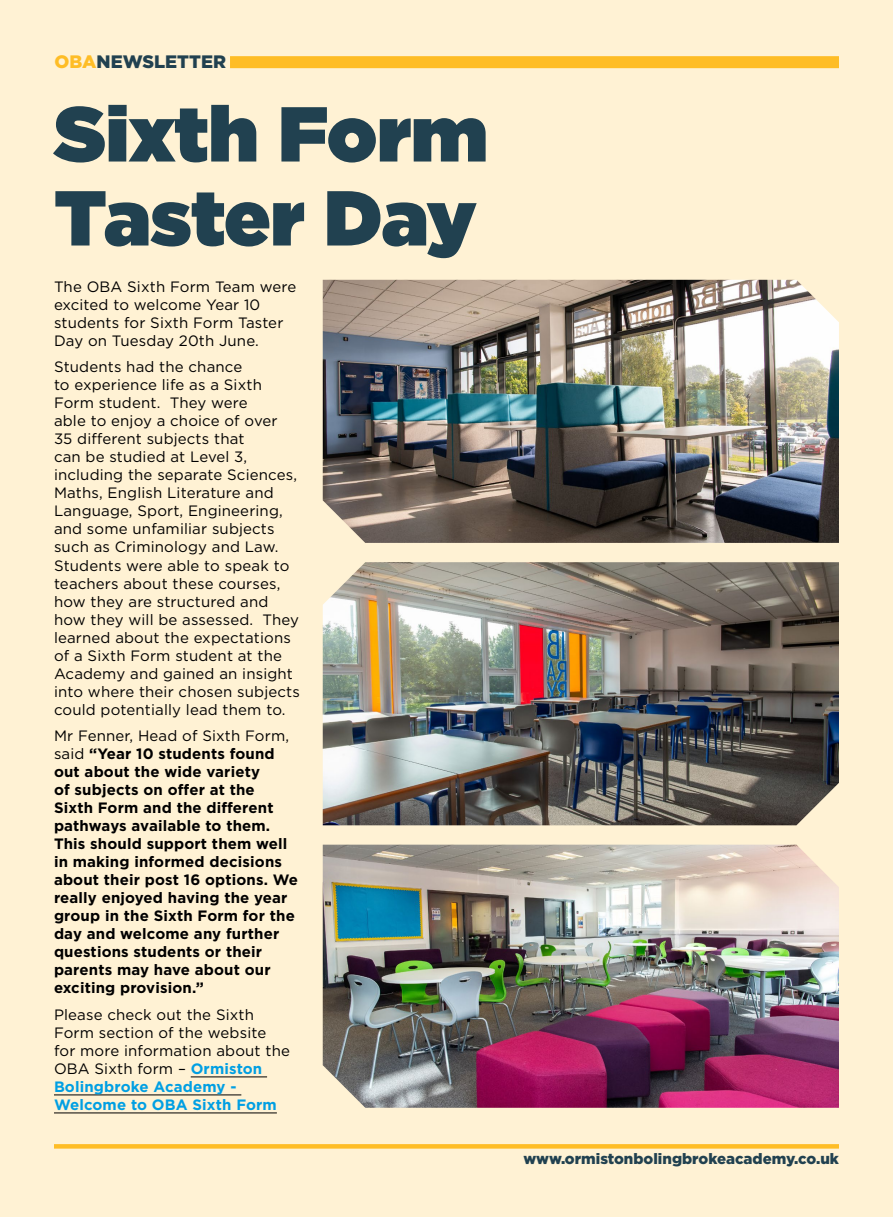
<style>
.page{position:relative;width:893px;height:1217px;background:#fff}
.page>*{position:absolute;margin:0;border:0;box-sizing:border-box;transform-origin:0 0}
.t1{font:900 77.55px/83.8px "Gotham";letter-spacing:-.005em;color:#214150}
.t2{font:900 18px "Gotham";color:#214150}
.t3{font:15px/18px "Gotham";letter-spacing:.01em;color:#000}
.t4{font:700 15px/18px "Gotham";letter-spacing:.01em;color:#000}
.t5{font:900 15px "Gotham";color:#214150}
.s1{color:#febd26}
.s2{font-weight:400}
.s3{font-weight:700;color:#009fe3}
</style>
<div class="page">
<div style="left:0;top:0;width:893px;height:1216px;background:#fff2d4"></div>
<hr style="left:191px;top:1076px;width:76px;height:1px;background:#000">
<hr style="left:54px;top:1094px;width:187px;height:1px;background:#000">
<hr style="left:54px;top:1112px;width:223px;height:1px;background:#000">
<div style="left:230px;top:56px;width:609px;height:12px;background:#febd26"></div>
<svg style="left:54px;top:1144px;width:785px;height:4px;background:#febe2b"></svg>
<img style="left:323px;top:280px;width:516px;height:262px">
<img style="left:323px;top:844px;width:516px;height:263px">
<img style="left:323px;top:562px;width:516px;height:263px">
<p class="t2" style="left:54px;top:50px;width:173px"><span class="s1">OBA</span>NEWSLETTER</p>
<h1 class="t1" style="left:54px;top:91px;width:435px">Sixth Form<br>Taster Day</h1>
<p class="t3" style="left:54px;top:277px;width:244px">The OBA Sixth Form Team were excited to welcome Year 10 students for Sixth Form Taster<br>Day on Tuesday 20th June.</p>
<p class="t3" style="left:54px;top:357px;width:247px">Students had the chance<br>to experience life as a Sixth<br>Form student. They were<br>able to enjoy a choice of over<br>35 different subjects that<br>can be studied at Level 3, including the separate Sciences,<br>Maths, English Literature and<br>Language, Sport, Engineering, and some unfamiliar subjects such as Criminology and Law.<br>Students were able to speak to teachers about these courses, how they are structured and how they will be assessed. They learned about the expectations of a Sixth Form student at the<br>Academy and gained an insight into where their chosen subjects could potentially lead them to.</p>
<p class="t4" style="left:54px;top:726px;width:246px"><span class="s2">Mr Fenner, Head of Sixth Form, said</span> “Year 10 students found out about the wide variety<br>of subjects on offer at the<br>Sixth Form and the different pathways available to them.<br>This should support them well in making informed decisions about their post 16 options. We really enjoyed having the year group in the Sixth Form for the day and welcome any further questions students or their parents may have about our exciting provision.”</p>
<p class="t3" style="left:54px;top:1004px;width:237px">Please check out the Sixth<br>Form section of the website for more information about the<br>OBA Sixth form – <span class="s3">Ormiston<br>Bolingbroke Academy -<br>Welcome to OBA Sixth Form</span></p>
<p class="t5" style="left:523px;top:1147px;width:317px">www.ormistonbolingbrokeacademy.co.uk</p>
</div>
